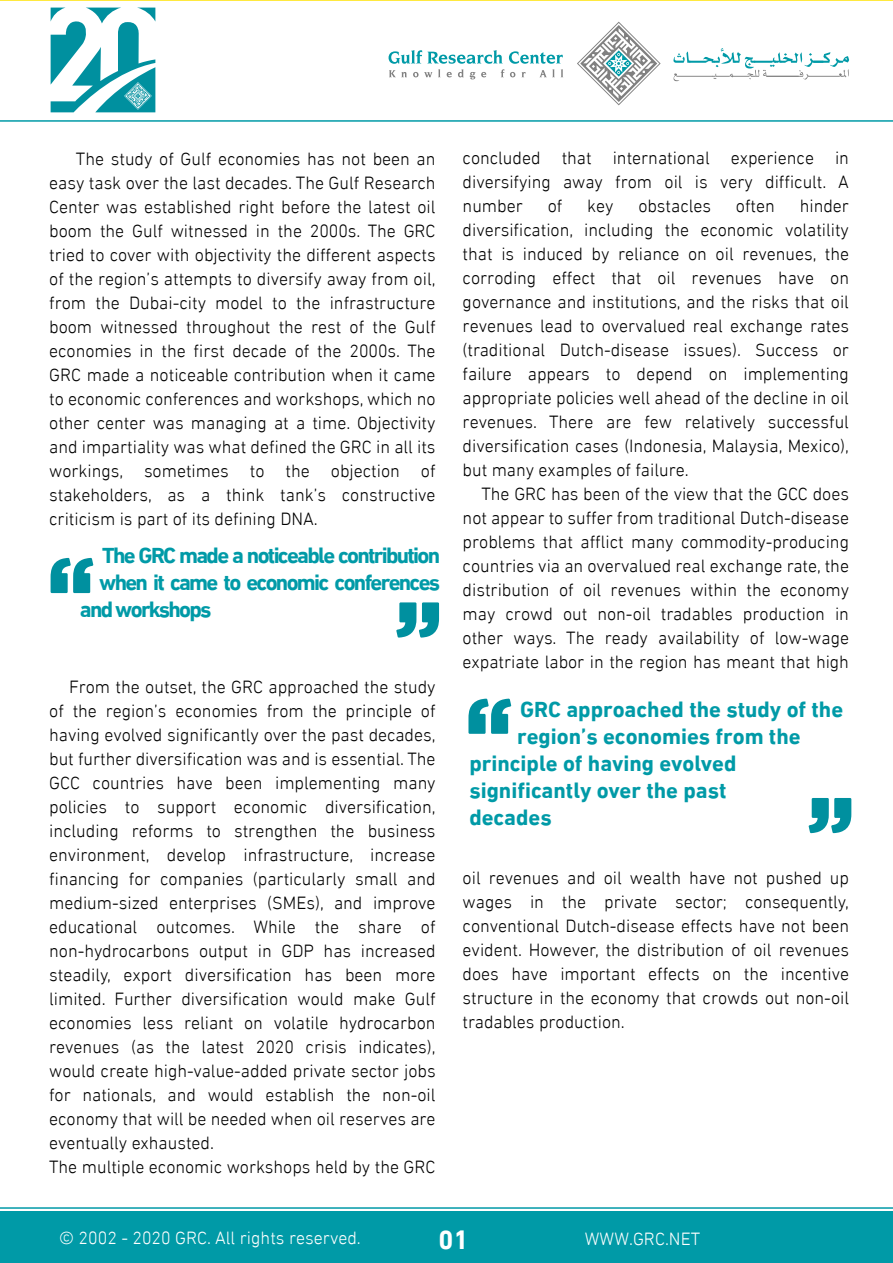
<style>
.page{position:relative;width:893px;height:1263px;background:#fff}
.page>*{position:absolute;margin:0;border:0;box-sizing:border-box;transform-origin:0 0}
.t1{font:700 27px "DIN Next LTW23";color:#fff}
.t2{font:700 22.5px "DIN Next LTW23";letter-spacing:-.005em;color:#009aa7}
.t3{font:700 22.5px "DIN Next LTW23";letter-spacing:-.075em;color:#009aa7}
.t4{font:300 18px/24px "DIN Next LTW23";color:#000;text-align:justify}
.t5{font:300 18px "DIN Next LTW23";color:#fff}
.s1{color:#fff}
</style>
<div class="page">
<hr style="left:0;top:120px;width:893px;height:2px;background:#009aa7">
<hr style="left:0;top:1207px;width:893px;height:2px;background:#009aa7">
<hr style="left:0;top:0;width:893px;height:1px;background:#ffe200">
<div style="left:0;top:1211px;width:893px;height:52px;background:#009aa7"></div>
<svg style="left:51px;top:8px;width:104px;height:104px"></svg>
<svg style="left:673px;top:48px;width:176px;height:33px"></svg>
<svg style="left:389px;top:50px;width:174px;height:29px"></svg>
<svg style="left:577px;top:22px;width:84px;height:83px"></svg>
<svg style="left:51px;top:558px;width:42px;height:35px"></svg>
<svg style="left:468px;top:698px;width:43px;height:36px"></svg>
<svg style="left:396px;top:602px;width:43px;height:36px"></svg>
<svg style="left:809px;top:798px;width:42px;height:35px"></svg>
<p class="t4" style="left:49px;top:146px;width:388px;text-indent:27px">The study of Gulf economies has not been an easy task over the last decades. The Gulf Research Center was established right before the latest oil boom the Gulf witnessed in the 2000s. The GRC tried to cover with objectivity the different aspects of the region’s attempts to diversify away from oil, from the Dubai-city model to the infrastructure boom witnessed throughout the rest of the Gulf economies in the first decade of the 2000s. The GRC made a noticeable contribution when it came to economic conferences and workshops, which no other center was managing at a time. Objectivity and impartiality was what defined the GRC in all its workings, sometimes to the objection of stakeholders, as a think tank’s constructive criticism is part of its defining DNA.</p>
<p class="t3" style="left:102px;top:542px;width:340px">The GRC made a noticeable contribution</p>
<p class="t3" style="left:99px;top:569px;width:343px">when it came to economic conferences</p>
<p class="t3" style="left:80px;top:596px;width:133px">and workshops</p>
<p class="t4" style="left:49px;top:674px;width:388px;text-align:left"><span class="s1">---</span>From the outset, the GRC approached the study of the region’s economies from the principle of having evolved significantly over the past decades, but further diversification was and is essential. The GCC countries have been implementing many policies to support economic diversification, including reforms to strengthen the business environment, develop infrastructure, increase financing for companies (particularly small and medium-sized enterprises (SMEs), and improve educational outcomes. While the share of non-hydrocarbons output in GDP has increased steadily, export diversification has been more limited. Further diversification would make Gulf economies less reliant on volatile hydrocarbon revenues (as the latest 2020 crisis indicates), would create high-value-added private sector jobs for nationals, and would establish the non-oil economy that will be needed when oil reserves are eventually exhausted.<br>The multiple economic workshops held by the GRC</p>
<p class="t4" style="left:463px;top:146px;width:388px">concluded that international experience in diversifying away from oil is very difficult. A number</p>
<p class="t4" style="left:463px;top:194px;width:388px;text-indent:337px">hinder diversification, including the economic volatility that is induced by reliance on oil revenues, the corroding effect that oil revenues have on governance and institutions, and the risks that oil revenues lead to overvalued real exchange rates (traditional Dutch-disease issues). Success or failure appears to depend on implementing appropriate policies well ahead of the decline in oil revenues. There are few relatively successful diversification cases (Indonesia, Malaysia, Mexico), but many examples of failure.</p>
<p class="t4" style="left:463px;top:482px;width:388px;text-indent:19px">The GRC has been of the view that the GCC does not appear to suffer from traditional Dutch-disease problems that afflict many commodity-producing countries via an overvalued real exchange rate, the distribution of oil revenues within the economy may crowd out non-oil tradables production in other ways. The ready availability of low-wage expatriate labor in the region has meant that high</p>
<p class="t4" style="left:548px;top:194px;width:16px">of</p>
<p class="t4" style="left:587px;top:194px;width:28px">key</p>
<p class="t4" style="left:638px;top:194px;width:74px">obstacles</p>
<p class="t4" style="left:736px;top:194px;width:40px">often</p>
<p class="t2" style="left:520px;top:696px;width:325px">GRC approached the study of the</p>
<p class="t2" style="left:517px;top:723px;width:285px">region’s economies from the</p>
<p class="t2" style="left:469px;top:750px;width:268px">principle of having evolved</p>
<p class="t2" style="left:469px;top:777px;width:259px">significantly over the past</p>
<p class="t2" style="left:469px;top:804px;width:84px">decades</p>
<p class="t4" style="left:463px;top:866px;width:388px">oil revenues and oil wealth have not pushed up wages in the private sector; consequently, conventional Dutch-disease effects have not been evident. However, the distribution of oil revenues does have important effects on the incentive structure in the economy that crowds out non-oil tradables production.</p>
<p class="t5" style="left:59px;top:1227px;width:303px">© 2002 - 2020 GRC. All rights reserved.</p>
<h1 class="t1" style="left:438px;top:1224px;width:31px">01</h1>
<p class="t5" style="left:585px;top:1228px;width:117px">WWW.GRC.NET</p>
</div>
